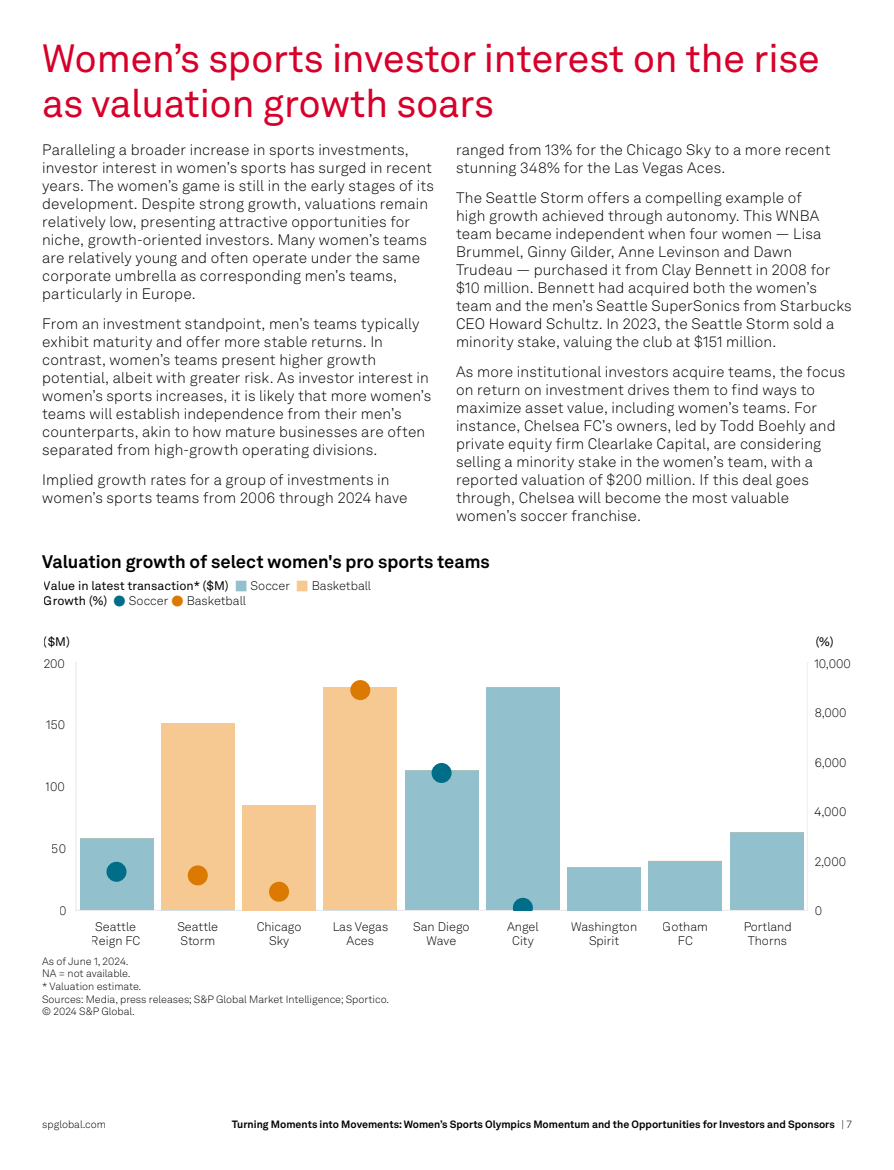
<style>
.page{position:relative;width:894px;height:1170px;background:#fff}
.page>*{position:absolute;margin:0;border:0;box-sizing:border-box;transform-origin:0 0}
.t1{font:39px/45px "Akkurat LL";letter-spacing:-.01em;color:#d6002a}
.t2{font:700 18.45px "Akkurat LL";color:#000}
.t3{font:700 18px "Akkurat LL";color:#000}
.t4{font:300 15px/18px "Akkurat LL";letter-spacing:.01em;color:#000}
.t5{font:300 12.3px/14.9px "Akkurat LL";color:#000;text-align:center}
.t6{font:12.3px/14.9px "Akkurat LL";color:#000}
.t7{font:300 11.7px/14.1px "Akkurat LL";color:#000}
.t8{font:300 10.5px/12.6px "Akkurat LL";color:#000}
.t9{font:700 10.5px "Akkurat LL";color:#000}
.s1{font-weight:300;color:#92c0cc}
.s2{font-weight:300}
.s3{font-weight:300;color:#f7c992}
.s4{font-weight:300;color:#006d89}
.s5{font-weight:300;color:#dc7900}
</style>
<div class="page">
<hr style="left:76px;top:910px;width:731px;height:1px;background:#e6e7e8">
<hr style="left:75px;top:663px;width:1px;height:247px;background:#e6e7e8">
<hr style="left:806px;top:663px;width:1px;height:247px;background:#eee">
<div style="left:79px;top:838px;width:74px;height:72px;background:#92c0cc"></div>
<div style="left:404px;top:770px;width:74px;height:140px;background:#92c0cc"></div>
<div style="left:485px;top:687px;width:74px;height:223px;background:#92c0cc"></div>
<div style="left:567px;top:867px;width:73px;height:43px;background:#92c0cc"></div>
<div style="left:648px;top:861px;width:74px;height:49px;background:#92c0cc"></div>
<div style="left:729px;top:832px;width:74px;height:78px;background:#92c0cc"></div>
<div style="left:161px;top:723px;width:73px;height:187px;background:#f7c992"></div>
<div style="left:242px;top:805px;width:74px;height:105px;background:#f7c992"></div>
<div style="left:323px;top:687px;width:74px;height:223px;background:#f7c992"></div>
<div style="left:106px;top:862px;width:20px;height:20px;background:#006d89;border-radius:10px"></div>
<div style="left:431px;top:763px;width:20px;height:20px;background:#006d89;border-radius:50%"></div>
<svg style="left:512px;top:898px;width:20px;height:13px"></svg>
<div style="left:188px;top:865px;width:20px;height:20px;background:#dc7900;border-radius:10px"></div>
<div style="left:269px;top:881px;width:20px;height:20px;background:#dc7900;border-radius:10px"></div>
<div style="left:350px;top:680px;width:20px;height:20px;background:#dc7900;border-radius:50%"></div>
<h1 class="t1" style="left:42px;top:34px;width:779px">Women’s sports investor interest on the rise as valuation growth soars</h1>
<p class="t4" style="left:42px;top:140px;width:393px">Paralleling a broader increase in sports investments, investor interest in women’s sports has surged in recent years. The women’s game is still in the early stages of its development. Despite strong growth, valuations remain relatively low, presenting attractive opportunities for niche, growth-oriented investors. Many women’s teams are relatively young and often operate under the same corporate umbrella as corresponding men’s teams, particularly in Europe.</p>
<p class="t4" style="left:42px;top:314px;width:390px">From an investment standpoint, men’s teams typically exhibit maturity and offer more stable returns. In contrast, women’s teams present higher growth potential, albeit with greater risk. As investor interest in women’s sports increases, it is likely that more women’s teams will establish independence from their men’s counterparts, akin to how mature businesses are often separated from high-growth operating divisions.</p>
<p class="t4" style="left:42px;top:470px;width:367px">Implied growth rates for a group of investments in women’s sports teams from 2006 through 2024 have</p>
<p class="t4" style="left:456px;top:140px;width:376px">ranged from 13% for the Chicago Sky to a more recent stunning 348% for the Las Vegas Aces.</p>
<p class="t4" style="left:456px;top:188px;width:397px">The Seattle Storm offers a compelling example of<br>high growth achieved through autonomy. This WNBA team became independent when four women — Lisa Brummel, Ginny Gilder, Anne Levinson and Dawn Trudeau — purchased it from Clay Bennett in 2008 for $10 million. Bennett had acquired both the women’s team and the men’s Seattle SuperSonics from Starbucks CEO Howard Schultz. In 2023, the Seattle Storm sold a minority stake, valuing the club at $151 million.</p>
<p class="t4" style="left:456px;top:362px;width:391px">As more institutional investors acquire teams, the focus on return on investment drives them to find ways to maximize asset value, including women’s teams. For instance, Chelsea FC’s owners, led by Todd Boehly and private equity firm Clearlake Capital, are considering selling a minority stake in the women’s team, with a reported valuation of $200 million. If this deal goes through, Chelsea will become the most valuable women’s soccer franchise.</p>
<p class="t3" style="left:42px;top:547px;width:449px">Valuation growth of select women's pro sports teams</p>
<p class="t2" style="left:42px;top:543px;width:459px">Valuation growth of select women's pro sports teams</p>
<p class="t6" style="left:44px;top:578px;width:328px">Value in latest transaction* ($M) <span class="s1">■</span> <span class="s2">Soccer</span> <span class="s3">■</span> <span class="s2">Basketball<br></span>Growth (%) <span class="s4">●</span> <span class="s2">Soccer</span> <span class="s5">●</span> <span class="s2">Basketball</span></p>
<p class="t6" style="left:44px;top:633px;width:27px">($M)</p>
<p class="t5" style="left:44px;top:655px;width:23px">200</p>
<p class="t5" style="left:46px;top:717px;width:20px">150</p>
<p class="t5" style="left:46px;top:779px;width:21px">100</p>
<p class="t5" style="left:52px;top:841px;width:16px">50</p>
<p class="t5" style="left:60px;top:903px;width:9px">0</p>
<p class="t5" style="left:91px;top:918px;width:51px">Seattle<br>Reign FC</p>
<p class="t5" style="left:177px;top:918px;width:42px;text-align:left">Seattle<br>Storm</p>
<p class="t5" style="left:256px;top:918px;width:46px">Chicago<br>Sky</p>
<p class="t5" style="left:332px;top:918px;width:57px">Las Vegas<br>Aces</p>
<p class="t5" style="left:413px;top:918px;width:58px">San Diego<br>Wave</p>
<p class="t5" style="left:507px;top:918px;width:33px">Angel<br>City</p>
<p class="t5" style="left:571px;top:918px;width:68px">Washington<br>Spirit</p>
<p class="t5" style="left:662px;top:918px;width:47px">Gotham<br>FC</p>
<p class="t5" style="left:742px;top:918px;width:50px">Portland<br>Thorns</p>
<p class="t8" style="left:42px;top:954px;width:348px">As of June 1, 2024.<br>NA = not available.<br>* Valuation estimate.<br>Sources: Media, press releases; S&amp;P Global Market Intelligence; Sportico. © 2024 S&amp;P Global.</p>
<p class="t7" style="left:42px;top:994px;width:100px">As of June 1, 2024.<br>NA = not available.</p>
<p class="t6" style="left:815px;top:633px;width:20px">(%)</p>
<p class="t5" style="left:814px;top:655px;width:38px">10,000</p>
<p class="t5" style="left:814px;top:705px;width:34px">8,000</p>
<p class="t5" style="left:814px;top:754px;width:34px">6,000</p>
<p class="t5" style="left:814px;top:804px;width:33px">4,000</p>
<p class="t5" style="left:814px;top:853px;width:33px">2,000</p>
<p class="t5" style="left:814px;top:903px;width:9px">0</p>
<p class="t8" style="left:42px;top:1117px;width:65px">spglobal.com</p>
<p class="t9" style="left:232px;top:1116px;width:621px">Turning Moments into Movements: Women’s Sports Olympics Momentum and the Opportunities for Investors and Sponsors <span class="s2">| 7</span></p>
</div>
